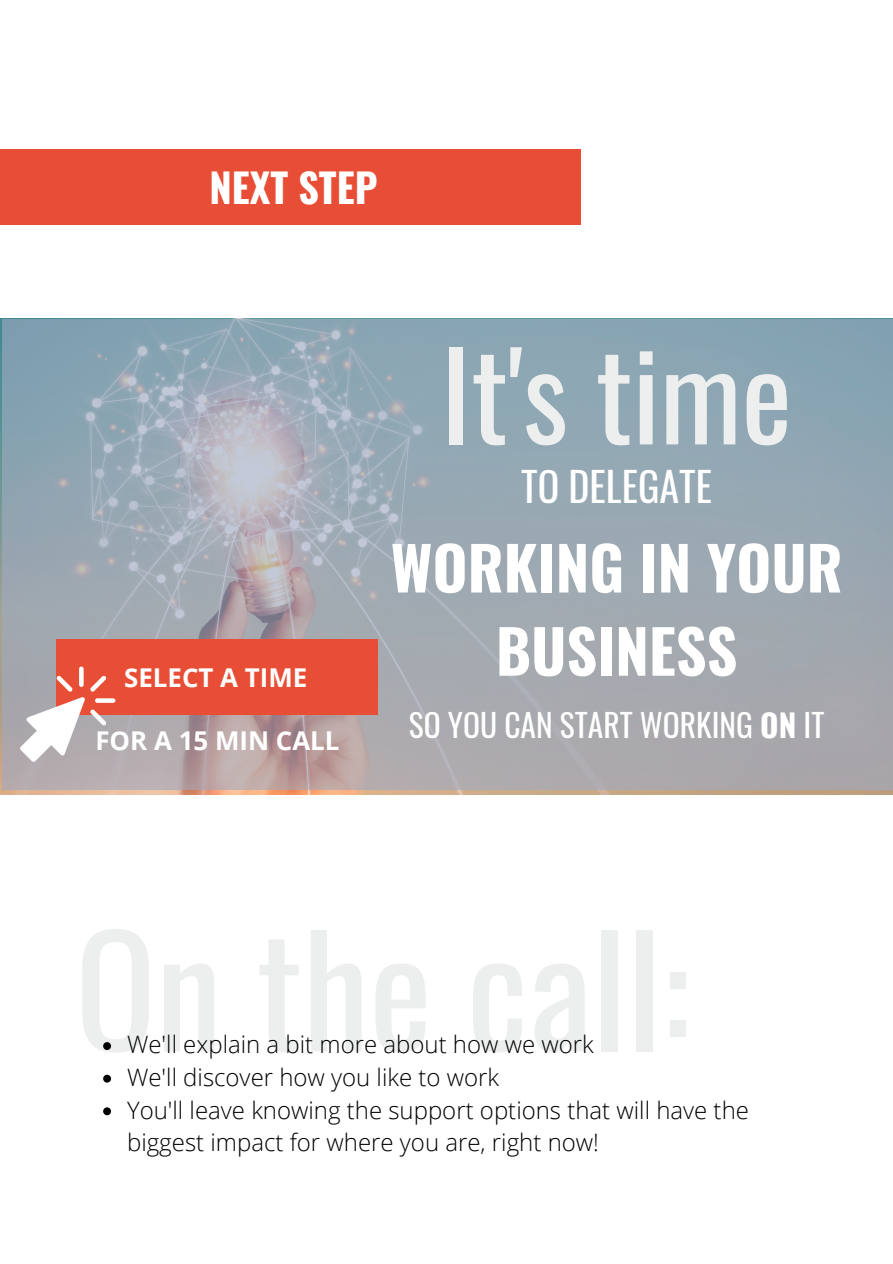
<style>
.page{position:relative;width:893px;height:1264px;background:#fff}
.page>*{position:absolute;margin:0;border:0;box-sizing:border-box;transform-origin:0 0}
.t1{font:119.85px "Oswald";color:#edefee}
.t2{font:700 60px/83.2px "Oswald";color:#fff;text-align:center}
.t3{font:40.05px "Oswald";color:#fff}
.t4{font:700 40.05px "Oswald";color:#fff}
.t5{font:31.5px "Oswald";color:#fff}
.t6{font:700 25.95px "Open Sans";color:#fff}
.t7{font:300 24px/32.5px "Open Sans";color:#000}
.s1{font-weight:700}
</style>
<div class="page">
<div style="left:0;top:149px;width:580px;height:76px;background:#e84e36"></div>
<svg style="left:2px;top:319px;width:890px;height:470px;background:#9da8b1"></svg>
<div style="left:57px;top:638px;width:321px;height:76px;background:#e84e36"></div>
<svg style="left:20px;top:666px;width:95px;height:96px"></svg>
<svg style="left:103px;top:1042px;width:8px;height:7px"></svg>
<svg style="left:103px;top:1074px;width:8px;height:8px"></svg>
<svg style="left:103px;top:1107px;width:8px;height:8px"></svg>
<p class="t4" style="left:209px;top:156px;width:170px">NEXT STEP</p>
<p class="t6" style="left:124px;top:658px;width:185px">SELECT A TIME</p>
<p class="t6" style="left:95px;top:722px;width:245px">FOR A 15 MIN CALL</p>
<p class="t1" style="left:441px;top:301px;width:352px">It's time</p>
<p class="t3" style="left:521px;top:455px;width:192px">TO DELEGATE</p>
<p class="t2" style="left:390px;top:523px;width:453px">WORKING IN YOUR<br>BUSINESS</p>
<p class="t5" style="left:409px;top:700px;width:417px">SO YOU CAN START WORKING <span class="s1">ON</span> IT</p>
<p class="t7" style="left:127px;top:1027px;width:468px">We'll explain a bit more about how we work</p>
<p class="t7" style="left:127px;top:1060px;width:373px">We'll discover how you like to work</p>
<p class="t7" style="left:127px;top:1092px;width:623px">You'll leave knowing the support options that will have the biggest impact for where you are, right now!</p>
</div>
